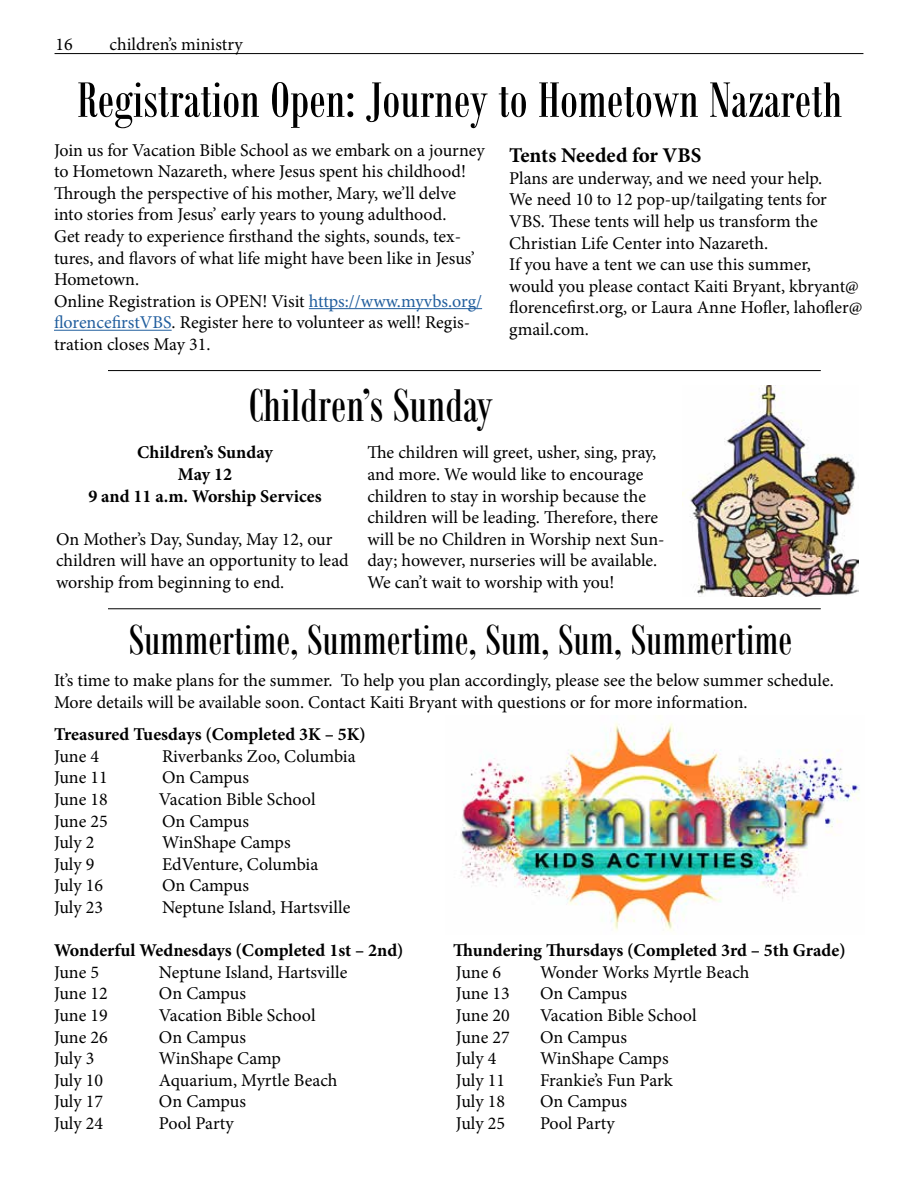
<style>
.page{position:relative;width:918px;height:1188px;background:#fff}
.page>*{position:absolute;margin:0;border:0;box-sizing:border-box;transform-origin:0 0}
.t1{font:54px "Bodoni MT Condensed";color:#000}
.t2{font:49.5px "Bodoni MT Condensed";color:#000}
.t3{font:45px "Bodoni MT Condensed";color:#000}
.t4{font:700 21px "Minion Pro";color:#000}
.t5{font:18px/21.6px "Minion Pro";letter-spacing:-.005em;color:#000}
.t6{font:700 18px/21.6px "Minion Pro";color:#000;text-align:center}
.s1{color:#215e9e}
</style>
<div class="page">
<hr style="left:55px;top:53px;width:808px;height:1px;background:#000">
<hr style="left:108px;top:608px;width:713px;height:1px;background:#000">
<hr style="left:309px;top:308px;width:173px;height:1px;background:#215e9e">
<hr style="left:54px;top:330px;width:118px;height:1px;background:#215e9e">
<img style="left:683px;top:385px;width:175px;height:212px">
<img style="left:460px;top:723px;width:400px;height:208px">
<hr style="left:108px;top:370px;width:713px;height:1px;background:#000">
<p class="t5" style="left:56px;top:34px;width:19px">16</p>
<p class="t5" style="left:110px;top:34px;width:135px">children’s ministry</p>
<h1 class="t1" style="left:77px;top:67px;width:767px">Registration Open: Journey to Hometown Nazareth</h1>
<p class="t5" style="left:54px;top:139px;width:432px">Join us for Vacation Bible School as we embark on a journey to Hometown Nazareth, where Jesus spent his childhood!<br>Through the perspective of his mother, Mary, we’ll delve into stories from Jesus’ early years to young adulthood.<br>Get ready to experience firsthand the sights, sounds, tex&shy;tures, and flavors of what life might have been like in Jesus’ Hometown.<br>Online Registration is OPEN! Visit <span class="s1">https://www.myvbs.org/ florencefirstVBS</span>. Register here to volunteer as well! Regis&shy;tration closes May 31.</p>
<h2 class="t2" style="left:249px;top:375px;width:245px">Children’s Sunday</h2>
<p class="t4" style="left:509px;top:141px;width:194px">Tents Needed for VBS</p>
<p class="t5" style="left:509px;top:167px;width:355px">Plans are underway, and we need your help.<br>We need 10 to 12 pop-up/tailgating tents for VBS. These tents will help us transform the Christian Life Center into Nazareth.<br>If you have a tent we can use this summer,<br>would you please contact Kaiti Bryant, kbryant@ florencefirst.org, or Laura Anne Hofler, lahofler@ gmail.com.</p>
<p class="t6" style="left:88px;top:442px;width:235px">Children’s Sunday<br>May 12<br>9 and 11 a.m. Worship Services</p>
<p class="t5" style="left:56px;top:528px;width:294px">On Mother’s Day, Sunday, May 12, our children will have an opportunity to lead worship from beginning to end.</p>
<p class="t5" style="left:367px;top:442px;width:299px">The children will greet, usher, sing, pray, and more. We would like to encourage children to stay in worship because the children will be leading. Therefore, there will be no Children in Worship next Sun&shy;day; however, nurseries will be available.<br>We can’t wait to worship with you!</p>
<h3 class="t3" style="left:129px;top:612px;width:665px">Summertime, Summertime, Sum, Sum, Summertime</h3>
<p class="t5" style="left:54px;top:670px;width:781px">It’s time to make plans for the summer. To help you plan accordingly, please see the below summer schedule.<br>More details will be available soon. Contact Kaiti Bryant with questions or for more information.</p>
<p class="t6" style="left:54px;top:723px;width:313px">Treasured Tuesdays (Completed 3K – 5K)</p>
<p class="t5" style="left:54px;top:745px;width:47px">June 4</p>
<p class="t5" style="left:162px;top:745px;width:195px">Riverbanks Zoo, Columbia</p>
<p class="t5" style="left:54px;top:767px;width:55px">June 11</p>
<p class="t5" style="left:162px;top:767px;width:88px">On Campus</p>
<p class="t5" style="left:54px;top:788px;width:55px">June 18</p>
<p class="t5" style="left:159px;top:788px;width:158px">Vacation Bible School</p>
<p class="t5" style="left:54px;top:810px;width:55px">June 25</p>
<p class="t5" style="left:162px;top:810px;width:88px">On Campus</p>
<p class="t5" style="left:54px;top:832px;width:42px">July 2</p>
<p class="t5" style="left:162px;top:832px;width:130px">WinShape Camps</p>
<p class="t5" style="left:54px;top:853px;width:42px">July 9</p>
<p class="t5" style="left:162px;top:853px;width:158px">EdVenture, Columbia</p>
<p class="t5" style="left:54px;top:875px;width:51px">July 16</p>
<p class="t5" style="left:162px;top:875px;width:88px">On Campus</p>
<p class="t5" style="left:54px;top:896px;width:51px">July 23</p>
<p class="t5" style="left:162px;top:896px;width:190px">Neptune Island, Hartsville</p>
<p class="t6" style="left:54px;top:939px;width:351px">Wonderful Wednesdays (Completed 1st – 2nd)</p>
<p class="t6" style="left:453px;top:939px;width:394px">Thundering Thursdays (Completed 3rd – 5th Grade)</p>
<p class="t5" style="left:54px;top:961px;width:47px">June 5</p>
<p class="t5" style="left:159px;top:961px;width:190px">Neptune Island, Hartsville</p>
<p class="t5" style="left:456px;top:961px;width:47px">June 6</p>
<p class="t5" style="left:540px;top:961px;width:211px">Wonder Works Myrtle Beach</p>
<p class="t5" style="left:54px;top:983px;width:55px">June 12</p>
<p class="t5" style="left:159px;top:983px;width:88px">On Campus</p>
<p class="t5" style="left:456px;top:983px;width:55px">June 13</p>
<p class="t5" style="left:540px;top:983px;width:88px">On Campus</p>
<p class="t5" style="left:54px;top:1004px;width:55px">June 19</p>
<p class="t5" style="left:159px;top:1004px;width:158px">Vacation Bible School</p>
<p class="t5" style="left:456px;top:1004px;width:55px">June 20</p>
<p class="t5" style="left:540px;top:1004px;width:158px">Vacation Bible School</p>
<p class="t5" style="left:54px;top:1026px;width:55px">June 26</p>
<p class="t5" style="left:159px;top:1026px;width:88px">On Campus</p>
<p class="t5" style="left:456px;top:1026px;width:55px">June 27</p>
<p class="t5" style="left:540px;top:1026px;width:88px">On Campus</p>
<p class="t5" style="left:54px;top:1048px;width:42px">July 3</p>
<p class="t5" style="left:159px;top:1048px;width:124px">WinShape Camp</p>
<p class="t5" style="left:456px;top:1048px;width:42px">July 4</p>
<p class="t5" style="left:540px;top:1048px;width:130px">WinShape Camps</p>
<p class="t5" style="left:54px;top:1069px;width:51px">July 10</p>
<p class="t5" style="left:159px;top:1069px;width:180px">Aquarium, Myrtle Beach</p>
<p class="t5" style="left:456px;top:1069px;width:51px">July 11</p>
<p class="t5" style="left:540px;top:1069px;width:134px">Frankie’s Fun Park</p>
<p class="t5" style="left:54px;top:1091px;width:51px">July 17</p>
<p class="t5" style="left:159px;top:1091px;width:88px">On Campus</p>
<p class="t5" style="left:456px;top:1091px;width:51px">July 18</p>
<p class="t5" style="left:540px;top:1091px;width:88px">On Campus</p>
<p class="t5" style="left:54px;top:1112px;width:51px">July 24</p>
<p class="t5" style="left:159px;top:1112px;width:76px">Pool Party</p>
<p class="t5" style="left:456px;top:1112px;width:51px">July 25</p>
<p class="t5" style="left:540px;top:1112px;width:76px">Pool Party</p>
</div>
